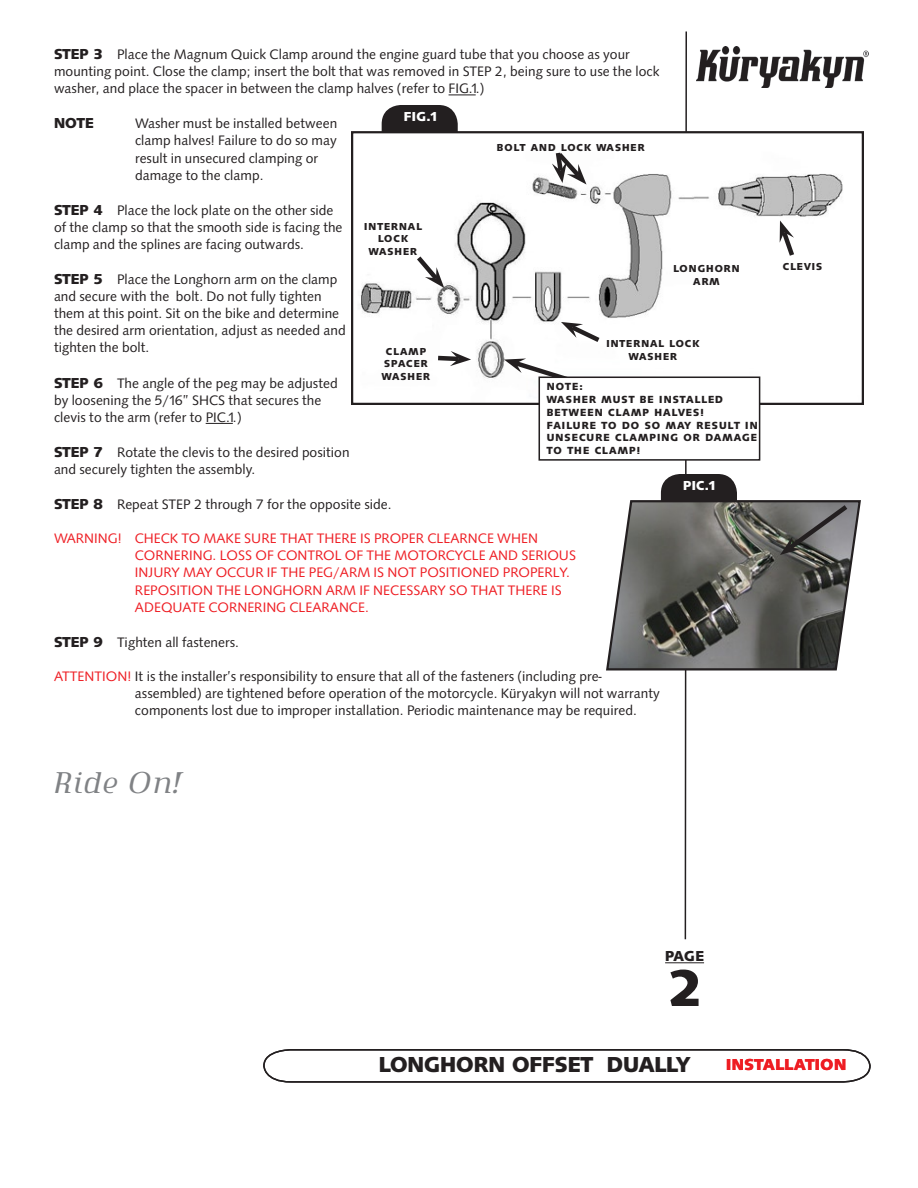
<style>
.page{position:relative;width:918px;height:1188px;background:#fff}
.page>*{position:absolute;margin:0;border:0;box-sizing:border-box;transform-origin:0 0}
.t1{font:54px "Syntax Mdm";color:#231f20}
.t2{font:italic 36px "Metamorphosis";letter-spacing:.025em;color:#808285}
.t3{font:22.5px "Syntax Mdm";color:#231f20}
.t4{font:16.5px "Syntax Mdm";color:#ee1d23}
.t5{font:15px "Syntax Mdm";color:#231f20}
.t6{font:14.25px/17.1px "Syntax Rmn";letter-spacing:.005em;color:#231f20}
.t7{font:14.25px/17.1px "Syntax Rmn";letter-spacing:.005em;color:#ee1d23}
.t8{font:13.5px "Syntax Mdm";color:#fff}
.t9{font:10.65px/12.9px "Syntax Mdm";letter-spacing:.1em;color:#231f20}
.t10{font:10.5px/12.6px "Syntax Mdm";letter-spacing:.1em;color:#231f20;text-align:center}
.s1{font-family:"Syntax Mdm";font-size:15px}
.s2{color:#ee1d23}
</style>
<div class="page">
<img style="left:697px;top:47px;width:171px;height:40px">
<svg style="left:684px;top:31px;width:3px;height:909px"></svg>
<svg style="left:449px;top:95px;width:27px;height:1px"></svg>
<svg style="left:206px;top:423px;width:27px;height:1px"></svg>
<hr style="left:665px;top:963px;width:39px;height:1px;background:#231f20">
<svg style="left:263px;top:1049px;width:608px;height:34px"></svg>
<div style="left:662px;top:475px;width:74px;height:47px;background:#231f20;border-radius:18px"></div>
<div style="left:661px;top:474px;width:76px;height:49px;border:2px solid #231f20;border-radius:18px"></div>
<svg style="left:606px;top:499px;width:255px;height:173px;background:#71716d"></svg>
<svg style="left:780px;top:501px;width:72px;height:54px;background:#717171"></svg>
<div style="left:383px;top:106px;width:74px;height:47px;background:#231f20;border-radius:18px"></div>
<div style="left:382px;top:105px;width:76px;height:49px;border:2px solid #231f20;border-radius:18px"></div>
<img style="left:360px;top:134px;width:483px;height:268px">
<div style="left:351px;top:131px;width:513px;height:274px;border:2px solid #231f20"></div>
<svg style="left:412px;top:252px;width:32px;height:36px"></svg>
<svg style="left:433px;top:351px;width:38px;height:15px"></svg>
<svg style="left:561px;top:321px;width:44px;height:25px"></svg>
<svg style="left:778px;top:220px;width:20px;height:41px"></svg>
<svg style="left:504px;top:358px;width:73px;height:28px"></svg>
<div style="left:539px;top:377px;width:221px;height:83px;background:#fff"></div>
<div style="left:539px;top:377px;width:221px;height:84px;border:2px solid #231f20"></div>
<svg style="left:552px;top:148px;width:34px;height:36px"></svg>
<p class="t6" style="left:54px;top:47px;width:607px"><span class="s1">STEP 3</span> Place the Magnum Quick Clamp around the engine guard tube that you choose as your mounting point. Close the clamp; insert the bolt that was removed in STEP 2, being sure to use the lock washer, and place the spacer in between the clamp halves (refer to FIG.1.)</p>
<p class="t5" style="left:54px;top:113px;width:12px">NOTE</p>
<p class="t6" style="left:135px;top:116px;width:204px">Washer must be installed between clamp halves! Failure to do so may result in unsecured clamping or damage to the clamp.</p>
<p class="t6" style="left:54px;top:203px;width:290px"><span class="s1">STEP 4</span> Place the lock plate on the other side of the clamp so that the smooth side is facing the clamp and the splines are facing outwards.</p>
<p class="t6" style="left:54px;top:272px;width:293px"><span class="s1">STEP 5</span> Place the Longhorn arm on the clamp and secure with the bolt. Do not fully tighten them at this point. Sit on the bike and determine the desired arm orientation, adjust as needed and tighten the bolt.</p>
<p class="t6" style="left:54px;top:375px;width:285px"><span class="s1">STEP 6</span> The angle of the peg may be adjusted by loosening the 5/16” SHCS that secures the clevis to the arm (refer to PIC.1.)</p>
<p class="t6" style="left:54px;top:445px;width:297px"><span class="s1">STEP 7</span> Rotate the clevis to the desired position and securely tighten the assembly.</p>
<p class="t6" style="left:54px;top:497px;width:339px"><span class="s1">STEP 8</span> Repeat STEP 2 through 7 for the opposite side.</p>
<p class="t7" style="left:135px;top:531px;width:443px;text-indent:-81px">WARNING! CHECK TO MAKE SURE THAT THERE IS PROPER CLEARNCE WHEN CORNERING. LOSS OF CONTROL OF THE MOTORCYCLE AND SERIOUS INJURY MAY OCCUR IF THE PEG/ARM IS NOT POSITIONED PROPERLY.<br>REPOSITION THE LONGHORN ARM IF NECESSARY SO THAT THERE IS ADEQUATE CORNERING CLEARANCE.</p>
<p class="t6" style="left:54px;top:635px;width:187px"><span class="s1">STEP 9</span> Tighten all fasteners.</p>
<p class="t6" style="left:135px;top:669px;width:526px;text-indent:-81px"><span class="s2">ATTENTION!</span> It is the installer’s responsibility to ensure that all of the fasteners (including pre&shy;assembled) are tightened before operation of the motorcycle. Küryakyn will not warranty components lost due to improper installation. Periodic maintenance may be required.</p>
<p class="t8" style="left:404px;top:108px;width:35px">FIG.1</p>
<p class="t10" style="left:497px;top:142px;width:149px">BOLT AND LOCK WASHER</p>
<p class="t10" style="left:364px;top:221px;width:59px">INTERNAL<br>LOCK<br>WASHER</p>
<p class="t10" style="left:673px;top:264px;width:68px">LONGHORN<br>ARM</p>
<p class="t10" style="left:606px;top:338px;width:94px">INTERNAL LOCK<br>WASHER</p>
<p class="t9" style="left:547px;top:381px;width:212px">NOTE:<br>WASHER MUST BE INSTALLED<br>BETWEEN CLAMP HALVES!<br>FAILURE TO DO SO MAY RESULT IN<br>UNSECURE CLAMPI NG OR DAMAGE<br>TO THE CLAMP!</p>
<p class="t10" style="left:382px;top:346px;width:50px">CLAMP<br>SPACER<br>WASHER</p>
<p class="t8" style="left:683px;top:477px;width:35px">PIC.1</p>
<h2 class="t2" style="left:54px;top:766px;width:133px">Ride On!</h2>
<p class="t10" style="left:783px;top:261px;width:41px">CLEVIS</p>
<p class="t5" style="left:665px;top:946px;width:40px">PAGE</p>
<h1 class="t1" style="left:668px;top:952px;width:35px">2</h1>
<h3 class="t3" style="left:379px;top:1050px;width:313px">LONGHORN OFFSET DUALLY</h3>
<p class="t4" style="left:726px;top:1053px;width:17px">INSTALLAT</p>
<p class="t4" style="left:815px;top:1053px;width:19px">ION</p>
<p class="t4" style="left:732px;top:1053px;width:12px">TAL</p>
</div>
